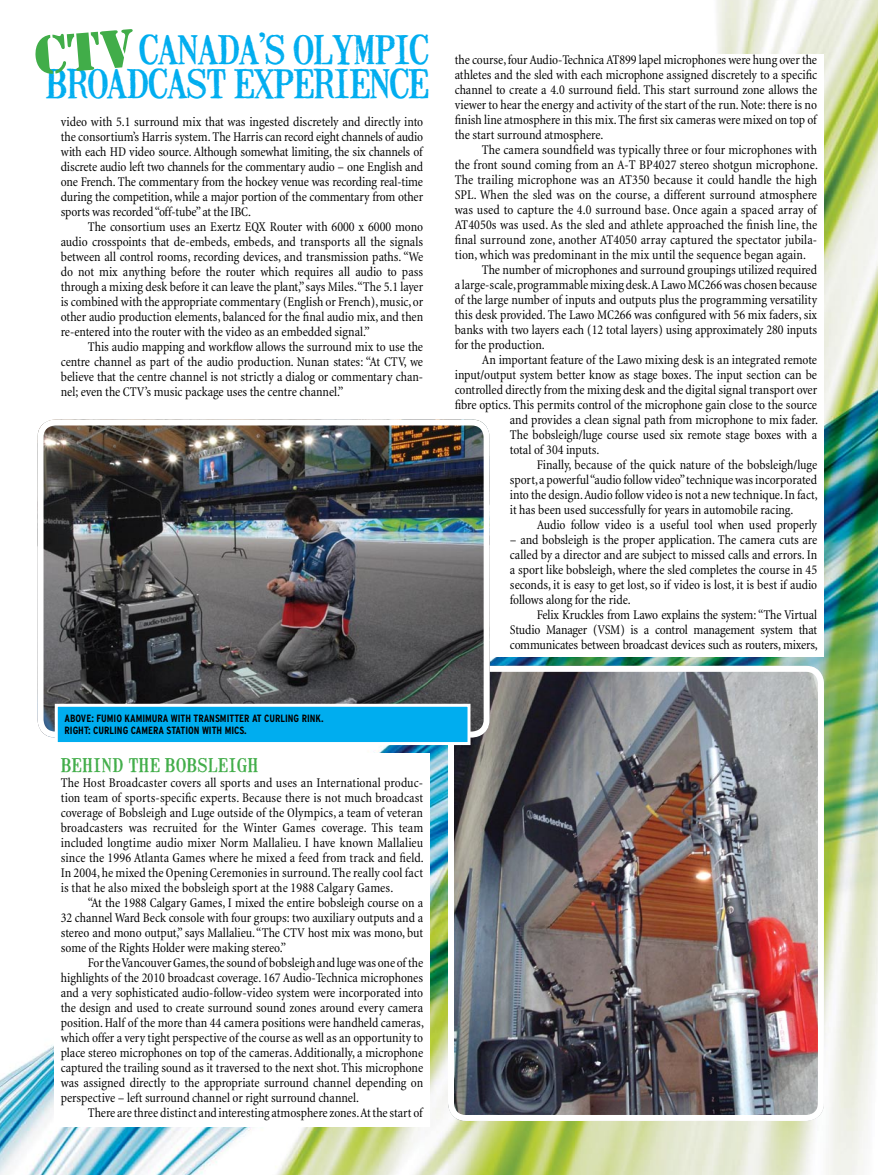
<style>
.page{position:relative;width:878px;height:1175px;background:#fff}
.page>*{position:absolute;margin:0;border:0;box-sizing:border-box;transform-origin:0 0}
.t1{font:37.5px/34.5px "Mailart Rubberstamp";letter-spacing:-.05em;color:#00adef;text-align:right}
.t2{font:18px "Mailart Rubberstamp";color:#41ad49}
.t3{font:condensed 13.5px/15px "Minion";letter-spacing:-.005em;color:#000;text-align:justify}
.t4{font:700 condensed 10.5px/12px "Interstate";color:#000}
</style>
<div class="page">
<img style="left:0;top:0;width:878px;height:1174px">
<div style="left:54px;top:116px;width:376px;height:297px;background:#fff"></div>
<img style="left:448px;top:666px;width:376px;height:454px;border-radius:18px">
<div style="left:448px;top:666px;width:375px;height:454px;border:6px solid #fff;border-radius:15px"></div>
<div style="left:448px;top:54px;width:376px;height:602px;background:#fff"></div>
<div style="left:54px;top:753px;width:376px;height:373px;background:#fff"></div>
<svg style="left:35px;top:29px;width:98px;height:45px"></svg>
<img style="left:38px;top:419px;width:451px;height:318px;border-radius:18px">
<div style="left:38px;top:419px;width:451px;height:318px;border:6px solid #fff;border-radius:15px"></div>
<div style="left:56px;top:705px;width:413px;height:38px;background:#00adef"></div>
<div style="left:55px;top:703px;width:415px;height:42px;border:3px solid #fff"></div>
<h1 class="t1" style="left:45px;top:31px;width:385px">CANADA’S OLYMPIC<br>BROADCAST EXPERIENCE</h1>
<p class="t3" style="left:61px;top:114px;width:364px">video with 5.1 surround mix that was ingested discretely and directly into the consortium’s Harris system. The Harris can record eight channels of audio with each HD video source. Although somewhat limiting, the six channels of discrete audio left two channels for the commentary audio – one English and one French. The commentary from the hockey venue was recording real-time during the competition, while a major portion of the commentary from other sports was recorded “off-tube” at the IBC.</p>
<p class="t3" style="left:61px;top:219px;width:364px;text-indent:27px">The consortium uses an Exertz EQX Router with 6000 x 6000 mono audio crosspoints that de-embeds, embeds, and transports all the signals between all control rooms, recording devices, and transmission paths. “We do not mix anything before the router which requires all audio to pass through a mixing desk before it can leave the plant,” says Miles. “The 5.1 layer is combined with the appropriate commentary (English or French), music, or other audio production elements, balanced for the final audio mix, and then re-entered into the router with the video as an embedded signal.”</p>
<p class="t3" style="left:61px;top:339px;width:364px;text-indent:27px">This audio mapping and workflow allows the surround mix to use the centre channel as part of the audio production. Nunan states: “At CTV, we believe that the centre channel is not strictly a dialog or commentary chan&shy;nel; even the CTV’s music package uses the centre channel.”</p>
<p class="t4" style="left:64px;top:712px;width:260px">ABOVE: FUMIO KAMIMURA WITH TRANSMITTER AT CURLING RINK.<br>RIGH</p>
<p class="t4" style="left:84px;top:724px;width:164px">T: CURLING CAMERA STATION WITH MICS.</p>
<h2 class="t2" style="left:61px;top:753px;width:199px">BEHIND THE BOBSLEIGH</h2>
<p class="t3" style="left:61px;top:776px;width:364px">The Host Broadcaster covers all sports and uses an International produc&shy;tion team of sports-specific experts. Because there is not much broadcast coverage of Bobsleigh and Luge outside of the Olympics, a team of veteran broadcasters was recruited for the Winter Games coverage. This team included longtime audio mixer Norm Mallalieu. I have known Mallalieu since the 1996 Atlanta Games where he mixed a feed from track and field.<br>In 2004, he mixed the Opening Ceremonies in surround. The really cool fact is that he also mixed the bobsleigh sport at the 1988 Calgary Games.</p>
<p class="t3" style="left:61px;top:896px;width:364px;text-indent:27px">“At the 1988 Calgary Games, I mixed the entire bobsleigh course on a 32 channel Ward Beck console with four groups: two auxiliary outputs and a stereo and mono output,” says Mallalieu. “The CTV host mix was mono, but some of the Rights Holder were making stereo.”</p>
<p class="t3" style="left:61px;top:956px;width:364px;text-indent:27px">For the Vancouver Games, the sound of bobsleigh and luge was one of the highlights of the 2010 broadcast coverage. 167 Audio-Technica microphones and a very sophisticated audio-follow-video system were incorporated into the design and used to create surround sound zones around every camera position. Half of the more than 44 camera positions were handheld cameras, which offer a very tight perspective of the course as well as an opportunity to place stereo microphones on top of the cameras. Additionally, a microphone captured the trailing sound as it traversed to the next shot. This microphone was assigned directly to the appropriate surround channel depending on perspective – left surround channel or right surround channel.</p>
<p class="t3" style="left:88px;top:1106px;width:336px">There are three distinct and interesting atmosphere zones. At the start of</p>
<p class="t3" style="left:454px;top:53px;width:364px">the course, four Audio-Technica AT899 lapel microphones were hung over the athletes and the sled with each microphone assigned discretely to a specific channel to create a 4.0 surround field. This start surround zone allows the viewer to hear the energy and activity of the start of the run. Note: there is no finish line atmosphere in this mix. The first six cameras were mixed on top of the start surround atmosphere.</p>
<p class="t3" style="left:482px;top:143px;width:337px">The camera soundfield was typically three or four microphones with</p>
<p class="t3" style="left:454px;top:158px;width:365px">the front sound coming from an A-T BP4027 stereo shotgun microphone.</p>
<p class="t3" style="left:454px;top:173px;width:364px">The trailing microphone was an AT350 because it could handle the high</p>
<p class="t3" style="left:454px;top:188px;width:364px">SPL. When the sled was on the course, a different surround atmosphere</p>
<p class="t3" style="left:454px;top:203px;width:363px">was used to capture the 4.0 surround base. Once again a spaced array of</p>
<p class="t3" style="left:454px;top:218px;width:364px">AT4050s was used. As the sled and athlete approached the finish line, the</p>
<p class="t3" style="left:454px;top:233px;width:364px">final surround zone, another AT4050 array captured the spectator jubila-</p>
<p class="t3" style="left:454px;top:248px;width:353px">tion, which was predominant in the mix until the sequence began again.</p>
<p class="t3" style="left:482px;top:263px;width:337px">The number of microphones and surround groupings utilized required</p>
<p class="t3" style="left:454px;top:278px;width:364px">a large-scale, programmable mixing desk. A Lawo MC266 was chosen because</p>
<p class="t3" style="left:454px;top:293px;width:364px">of the large number of inputs and outputs plus the programming versatility</p>
<p class="t3" style="left:454px;top:308px;width:364px">this desk provided. The Lawo MC266 was configured with 56 mix faders, six</p>
<p class="t3" style="left:454px;top:323px;width:364px">banks with two layers each (12 total layers) using approximately 280 inputs</p>
<p class="t3" style="left:454px;top:338px;width:92px">for the production.</p>
<p class="t3" style="left:482px;top:353px;width:337px">An important feature of the Lawo mixing desk is an integrated remote</p>
<p class="t3" style="left:454px;top:368px;width:364px">input/output system better know as stage boxes. The input section can be</p>
<p class="t3" style="left:454px;top:383px;width:364px">controlled directly from the mixing desk and the digital signal transport over</p>
<p class="t3" style="left:454px;top:398px;width:364px">fibre optics. This permits control of the microphone gain close to the source</p>
<p class="t3" style="left:510px;top:413px;width:309px">and provides a clean signal path from microphone to mix fader.</p>
<p class="t3" style="left:510px;top:428px;width:309px">The bobsleigh/luge course used six remote stage boxes with a</p>
<p class="t3" style="left:510px;top:443px;width:91px">total of 304 inputs.</p>
<p class="t3" style="left:537px;top:458px;width:282px">Finally, because of the quick nature of the bobsleigh/luge</p>
<p class="t3" style="left:510px;top:473px;width:309px">sport, a powerful “audio follow video” technique was incorporated</p>
<p class="t3" style="left:510px;top:488px;width:309px">into the design. Audio follow video is not a new technique. In fact,</p>
<p class="t3" style="left:510px;top:503px;width:285px">it has been used successfully for years in automobile racing.</p>
<p class="t3" style="left:537px;top:518px;width:282px">Audio follow video is a useful tool when used properly</p>
<p class="t3" style="left:510px;top:533px;width:309px">– and bobsleigh is the proper application. The camera cuts are called by a director and are subject to missed calls and errors. In a sport like bobsleigh, where the sled completes the course in 45 seconds, it is easy to get lost, so if video is lost, it is best if audio follows along for the ride.</p>
<p class="t3" style="left:510px;top:608px;width:309px;text-indent:27px">Felix Kruckles from Lawo explains the system: “The Virtual Studio Manager (VSM) is a control management system that communicates between broadcast devices such as routers, mixers,</p>
</div>
